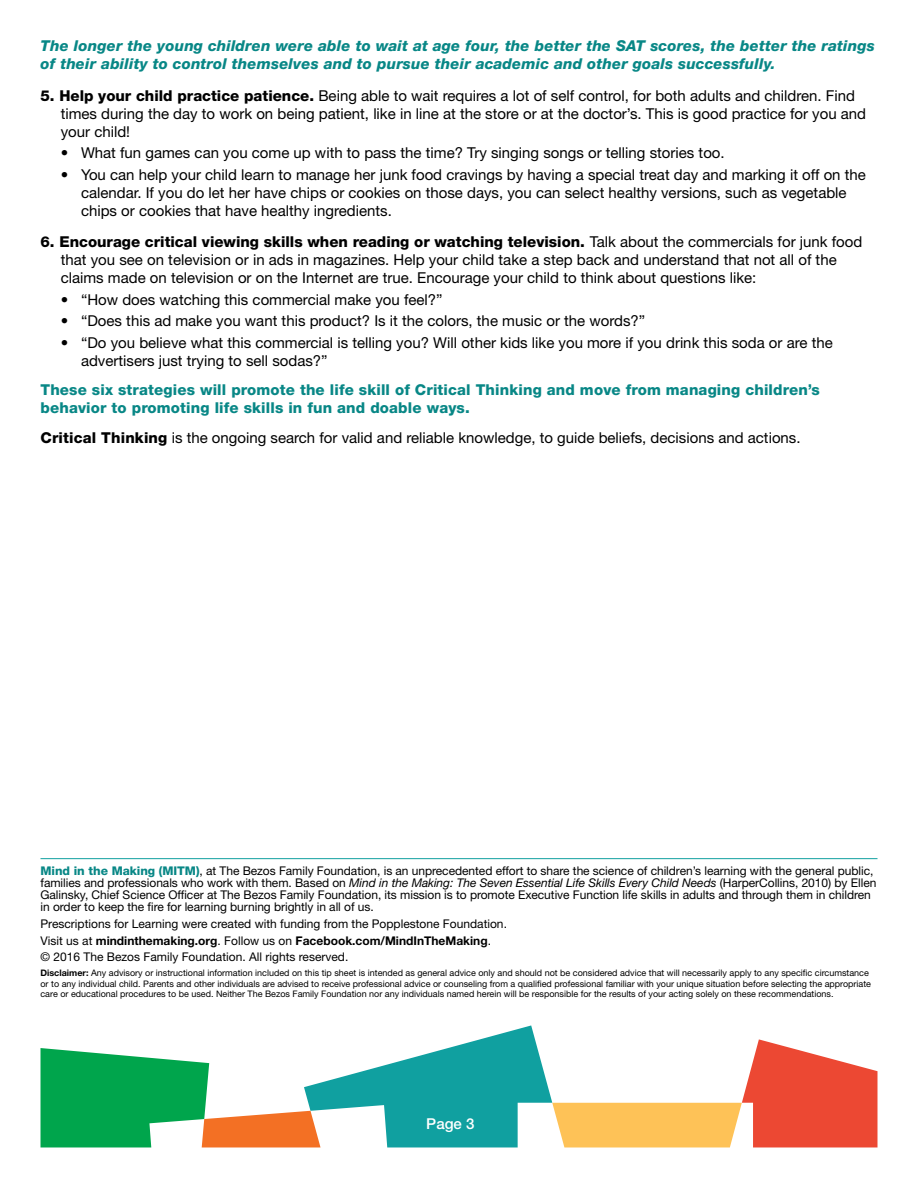
<style>
.page{position:relative;width:918px;height:1188px;background:#fff}
.page>*{position:absolute;margin:0;border:0;box-sizing:border-box;transform-origin:0 0}
.t1{font:15px/18px "Helvetica Neue LT Std";color:#000}
.t2{font:italic 800 15px/18px "Helvetica Neue LT Std";letter-spacing:.01em;color:#088786}
.t3{font:800 15px/18px "Helvetica Neue LT Std";letter-spacing:.01em;color:#088786}
.t4{font:500 15px "Helvetica Neue LT Std";color:#fff}
.t5{font:12px/12px "Helvetica Neue LT Std";letter-spacing:-.005em;color:#000}
.t6{font:9px/10.8px "Helvetica Neue LT Std";color:#000}
.s1{font-weight:800}
.s2{font-weight:800;color:#088786}
.s3{font-style:italic}
.s4{font-weight:700}
</style>
<div class="page">
<svg style="left:41px;top:1025px;width:837px;height:123px"></svg>
<hr style="left:40px;top:858px;width:838px;height:1px;background:#10a0a0">
<p class="t2" style="left:41px;top:37px;width:836px">The longer the young children were able to wait at age four, the better the SAT scores, the better the ratings of their ability to control themselves and to pursue their academic and other goals successfully.</p>
<p class="t1" style="left:61px;top:86px;width:807px;text-indent:-20px"><span class="s1">5. Help your child practice patience.</span> Being able to wait requires a lot of self control, for both adults and children. Find times during the day to work on being patient, like in line at the store or at the doctor’s. This is good practice for you and your child!</p>
<p class="t1" style="left:61px;top:144px;width:666px">• What fun games can you come up with to pass the time? Try singing songs or telling stories too.</p>
<p class="t1" style="left:81px;top:165px;width:786px;text-indent:-20px">• You can help your child learn to manage her junk food cravings by having a special treat day and marking it off on the calendar. If you do let her have chips or cookies on those days, you can select healthy versions, such as vegetable chips or cookies that have healthy ingredients.</p>
<p class="t1" style="left:61px;top:233px;width:803px;text-indent:-20px"><span class="s1">6. Encourage critical viewing skills when reading or watching television.</span> Talk about the commercials for junk food that you see on television or in ads in magazines. Help your child take a step back and understand that not all of the claims made on television or on the Internet are true. Encourage your child to think about questions like:</p>
<p class="t1" style="left:61px;top:290px;width:383px">• “How does watching this commercial make you feel?”</p>
<p class="t1" style="left:61px;top:312px;width:586px">• “Does this ad make you want this product? Is it the colors, the music or the words?”</p>
<p class="t1" style="left:81px;top:333px;width:753px;text-indent:-20px">• “Do you believe what this commercial is telling you? Will other kids like you more if you drink this soda or are the advertisers just trying to sell sodas?”</p>
<p class="t3" style="left:41px;top:380px;width:781px">These six strategies will promote the life skill of Critical Thinking and move from managing children’s behavior to promoting life skills in fun and doable ways.</p>
<p class="t1" style="left:41px;top:428px;width:762px"><span class="s1">Critical Thinking</span> is the ongoing search for valid and reliable knowledge, to guide beliefs, decisions and actions.</p>
<p class="t5" style="left:40px;top:865px;width:837px"><span class="s2">Mind in the Making (MITM)</span>, at The Bezos Family Foundation, is an unprecedented effort to share the science of children’s learning with the general public, families and professionals who work with them. Based on <span class="s3">Mind in the Making: The Seven Essential Life Skills Every Child Needs</span> (HarperCollins, 2010) by Ellen Galinsky, Chief Science Officer at The Bezos Family Foundation, its mission is to promote Executive Function life skills in adults and through them in children in order to keep the fire for learning burning brightly in all of us.</p>
<p class="t5" style="left:40px;top:915px;width:468px;line-height:16.6px">Prescriptions for Learning were created with funding from the Popplestone Foundation.<br>Visit us at <span class="s4">mindinthemaking.org</span>. Follow us on <span class="s4">Facebook.com/MindInTheMaking</span>.<br>© 2016 The Bezos Family Foundation. All rights reserved.</p>
<p class="t6" style="left:40px;top:967px;width:832px"><span class="s4">Disclaimer:</span> Any advisory or instructional information included on this tip sheet is intended as general advice only and should not be considered advice that will necessarily apply to any specific circumstance or to any individual child. Parents and other individuals are advised to receive professional advice or counseling from a qualified professional familiar with your unique situation before selecting the appropriate care or educational procedures to be used. Neither The Bezos Family Foundation nor any individuals named herein will be responsible for the results of your acting solely on these recommendations.</p>
<p class="t4" style="left:426px;top:1115px;width:50px">Page 3</p>
</div>
